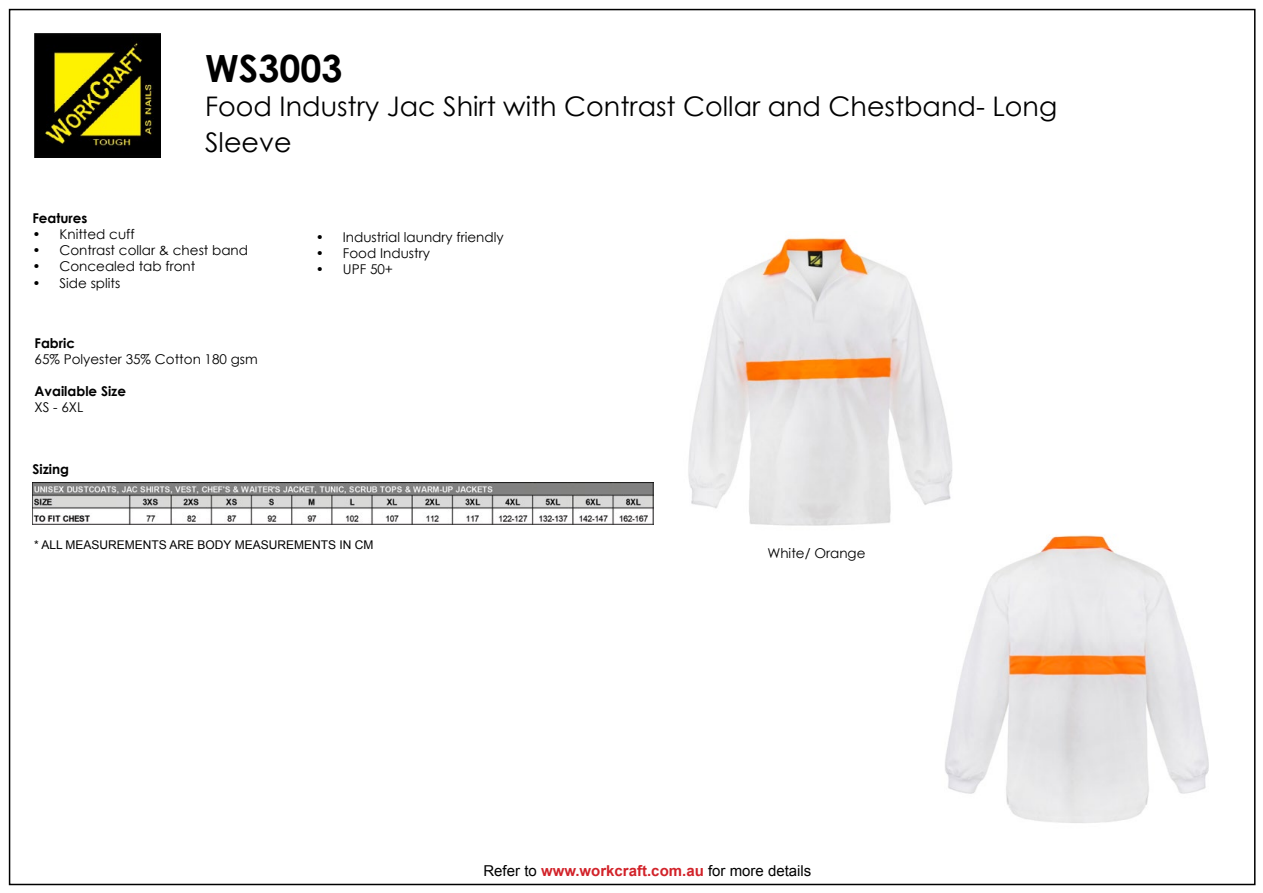
<style>
.page{position:relative;width:1263px;height:893px;background:#fff}
.page>*{position:absolute;margin:0;border:0;box-sizing:border-box;transform-origin:0 0}
.t1{font:700 37.5px "Century Gothic";color:#000}
.t2{font:27px/36px "Century Gothic";color:#000}
.t3{font:15px "Arial";color:#000}
.t4{font:13.5px "Century Gothic";color:#000}
.t5{font:700 13.5px "Century Gothic";color:#000}
.t6{font:12px "Arial";color:#000}
.s1{font-weight:700;color:#d2232a}
</style>
<div class="page">
<img style="left:34px;top:33px;width:126px;height:125px">
<img style="left:32px;top:482px;width:621px;height:43px">
<img style="left:688px;top:237px;width:265px;height:289px">
<img style="left:940px;top:524px;width:269px;height:299px">
<h1 class="t1" style="left:205px;top:40px;width:139px">WS3003</h1>
<h2 class="t2" style="left:205px;top:88px;width:854px">Food Industry Jac Shirt with Contrast Collar and Chestband- Long<br>Sleeve</h2>
<p class="t5" style="left:32px;top:208px;width:57px">Features</p>
<p class="t4" style="left:32px;top:225px;width:104px">• Knitted cuff</p>
<p class="t4" style="left:32px;top:241px;width:217px">• Contrast collar &amp; chest band</p>
<p class="t4" style="left:32px;top:257px;width:164px">• Concealed tab front</p>
<p class="t4" style="left:32px;top:273px;width:89px">• Side splits</p>
<p class="t5" style="left:35px;top:332px;width:42px">Fabric</p>
<p class="t4" style="left:35px;top:350px;width:225px">65% Polyester 35% Cotton 180 gsm</p>
<p class="t5" style="left:35px;top:381px;width:93px">Available Size</p>
<p class="t4" style="left:35px;top:398px;width:50px">XS - 6XL</p>
<p class="t5" style="left:32px;top:459px;width:38px">Sizing</p>
<p class="t4" style="left:316px;top:228px;width:189px">• Industrial laundry friendly</p>
<p class="t4" style="left:316px;top:244px;width:116px">• Food Industry</p>
<p class="t4" style="left:316px;top:260px;width:79px">• UPF 50+</p>
<p class="t6" style="left:34px;top:537px;width:341px">* ALL MEASUREMENTS ARE BODY MEASUREMENTS IN CM</p>
<p class="t4" style="left:767px;top:544px;width:99px">White/ Orange</p>
<p class="t3" style="left:483px;top:860px;width:329px">Refer to <span class="s1">www.workcraft.com.au</span> for more details</p>
</div>
